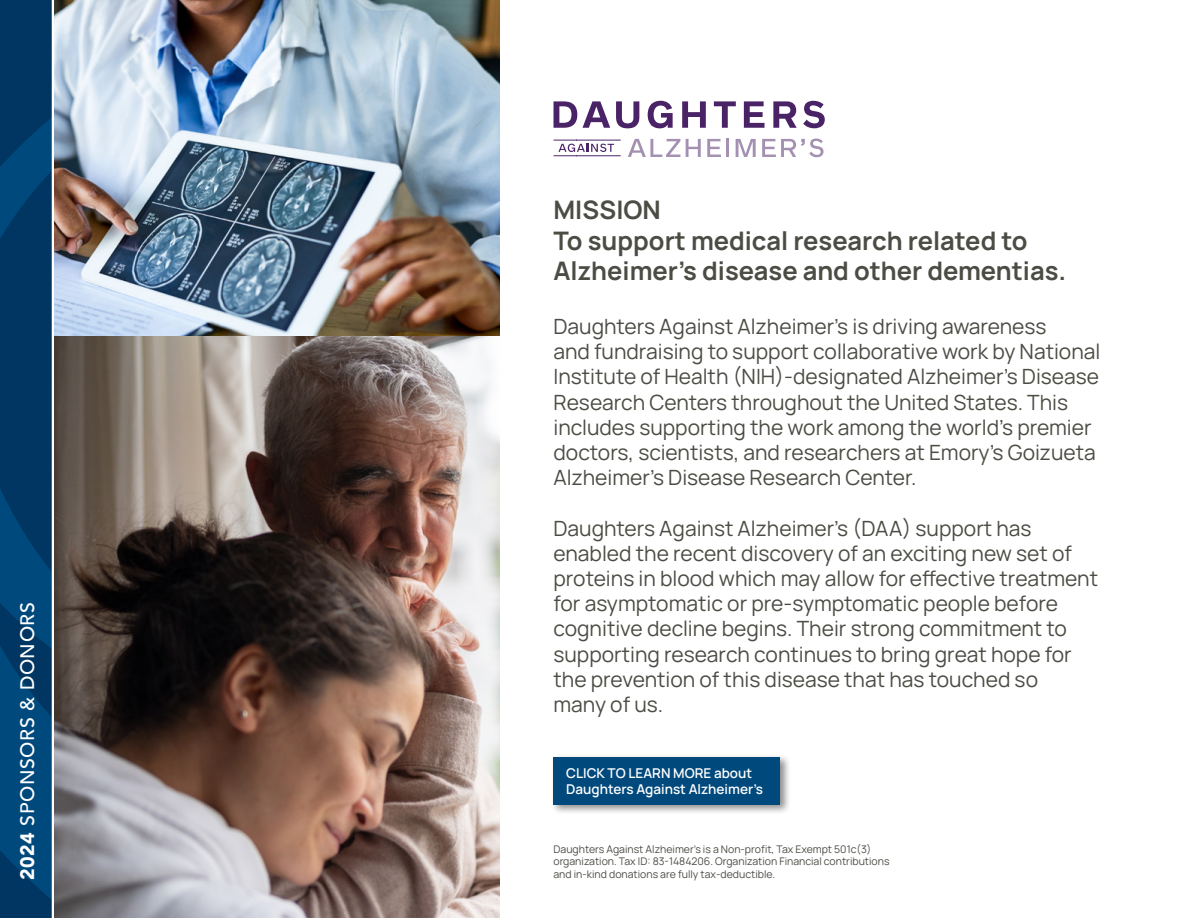
<style>
.page{position:relative;width:1188px;height:918px;background:#fff}
.page>*{position:absolute;margin:0;border:0;box-sizing:border-box;transform-origin:0 0}
.t1{font:700 25.5px/30.6px "Manrope";color:#4b4c44}
.t2{font:21px/25.2px "Manrope";color:#4b4c44}
.t3{font:500 19.5px "Avenir";letter-spacing:.03em;color:#fff}
.t4{font:600 13.5px/16.2px "Manrope";color:#fff}
.t5{font:10.5px/12.6px "Manrope";color:#4b4c44}
.s1{font-weight:900}
</style>
<div class="page">
<img style="left:55px;top:336px;width:445px;height:582px">
<img style="left:54px;top:0;width:446px;height:336px">
<div style="left:550px;top:754px;width:241px;height:61px;background:#000;opacity:.45"></div>
<div style="left:554px;top:757px;width:226px;height:47px;background:#00497c"></div>
<svg style="left:554px;top:101px;width:23px;height:27px"></svg>
<svg style="left:583px;top:101px;width:27px;height:27px"></svg>
<svg style="left:616px;top:101px;width:23px;height:27px"></svg>
<svg style="left:648px;top:101px;width:25px;height:27px"></svg>
<svg style="left:682px;top:101px;width:24px;height:27px"></svg>
<svg style="left:714px;top:101px;width:22px;height:27px"></svg>
<svg style="left:744px;top:101px;width:21px;height:27px"></svg>
<svg style="left:773px;top:101px;width:24px;height:27px"></svg>
<svg style="left:803px;top:101px;width:22px;height:27px"></svg>
<svg style="left:558px;top:144px;width:56px;height:8px"></svg>
<svg style="left:628px;top:139px;width:52px;height:18px"></svg>
<svg style="left:686px;top:139px;width:15px;height:18px"></svg>
<svg style="left:707px;top:139px;width:14px;height:18px"></svg>
<hr style="left:726px;top:139px;width:3px;height:18px;background:#4a2366">
<svg style="left:736px;top:139px;width:20px;height:18px"></svg>
<svg style="left:762px;top:139px;width:62px;height:18px"></svg>
<hr style="left:554px;top:140px;width:67px;height:1px;background:#bfbfbf">
<hr style="left:554px;top:156px;width:67px;height:1px;background:#bfbfbf">
<svg style="left:0;top:0;width:52px;height:918px;background:#013e6b"></svg>
<p class="t3" style="left:11px;top:880px;width:279px;rotate:-90deg"><span class="s1">2024</span> SPONSORS &amp; DONORS</p>
<p class="t1" style="left:554px;top:193px;width:514px">MISSION<br>To support medical research related to<br>Alzheimer’s disease and other dementias.</p>
<p class="t2" style="left:554px;top:313px;width:548px">Daughters Against Alzheimer’s is driving awareness<br>and fundraising to support collaborative work by National Institute of Health (NIH)-designated Alzheimer’s Disease Research Centers throughout the United States. This includes supporting the work among the world’s premier doctors, scientists, and researchers at Emory’s Goizueta Alzheimer’s Disease Research Center.</p>
<p class="t2" style="left:554px;top:514px;width:546px">Daughters Against Alzheimer’s (DAA) support has enabled the recent discovery of an exciting new set of proteins in blood which may allow for effective treatment for asymptomatic or pre-symptomatic people before cognitive decline begins. Their strong commitment to supporting research continues to bring great hope for the prevention of this disease that has touched so<br>many of us.</p>
<p class="t4" style="left:566px;top:764px;width:198px">CLICK TO LEARN MORE about<br>Daughters Against Alzheimer’s</p>
<p class="t5" style="left:554px;top:842px;width:338px">Daughters Against Alzheimer’s is a Non-profit, Tax Exempt 501c(3) organization. Tax ID: 83-1484206. Organization Financial contributions</p>
<p class="t5" style="left:554px;top:867px;width:223px">and in-kind donations are fully tax-deductible.</p>
</div>
